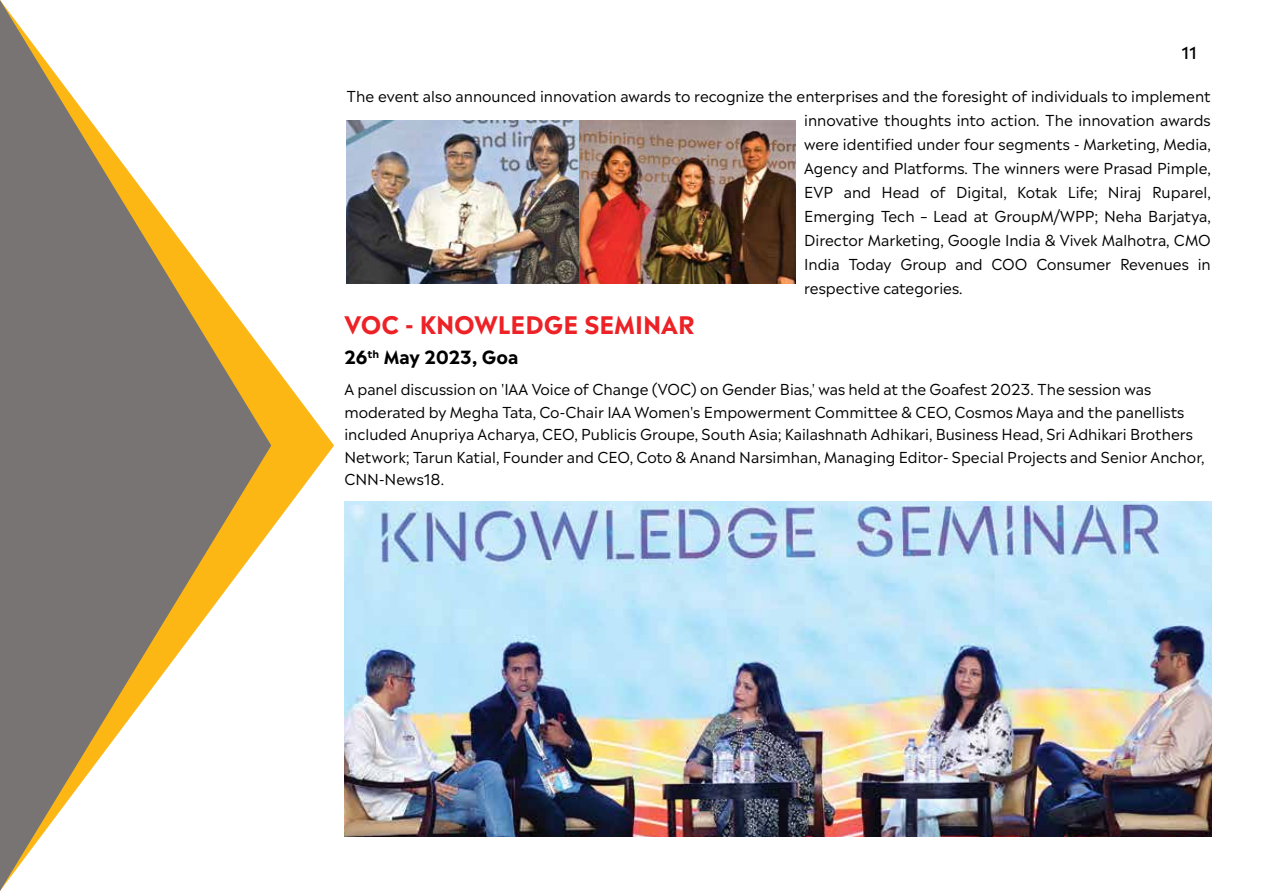
<style>
.page{position:relative;width:1269px;height:891px;background:#fff}
.page>*{position:absolute;margin:0;border:0;box-sizing:border-box;transform-origin:0 0}
.t1{font:700 24px "Madera";color:#ec2227}
.t2{font:700 18px "Madera";color:#010101}
.t3{font:500 16.5px "Madera";color:#010101}
.t4{font:15px/24px "Madera";color:#010101;text-align:justify}
</style>
<div class="page">
<img style="left:346px;top:120px;width:449px;height:164px">
<img style="left:344px;top:502px;width:867px;height:335px">
<svg style="left:271px;top:361px;width:63px;height:169px"></svg>
<svg style="left:0;top:0;width:271px;height:891px"></svg>
<p class="t3" style="left:1181px;top:39px;width:17px">11</p>
<p class="t4" style="left:804px;top:83px;width:408px;text-indent:-458px">The event also announced innovation awards to recognize the enterprises and the foresight of individuals to implement innovative thoughts into action. The innovation awards were identified under four segments - Marketing, Media, Agency and Platforms. The winners were Prasad Pimple, EVP and Head of Digital, Kotak Life; Niraj Ruparel, Emerging Tech – Lead at GroupM/WPP; Neha Barjatya, Director Marketing, Google India &amp; Vivek Malhotra, CMO India Today Group and COO Consumer Revenues in respective categories.</p>
<h1 class="t1" style="left:344px;top:303px;width:352px">VOC - KNOWLEDGE SEMINAR</h1>
<p class="t2" style="left:344px;top:341px;width:176px">26<sup>th</sup> May 2023, Goa</p>
<p class="t4" style="left:344px;top:376px;width:862px;line-height:22.5px;text-align:left">A panel discussion on 'IAA Voice of Change (VOC) on Gender Bias,' was held at the Goafest 2023. The session was moderated by Megha Tata, Co-Chair IAA Women's Empowerment Committee &amp; CEO, Cosmos Maya and the panellists included Anupriya Acharya, CEO, Publicis Groupe, South Asia; Kailashnath Adhikari, Business Head, Sri Adhikari Brothers Network; Tarun Katial, Founder and CEO, Coto &amp; Anand Narsimhan, Managing Editor- Special Projects and Senior Anchor, CNN-News18.</p>
</div>
